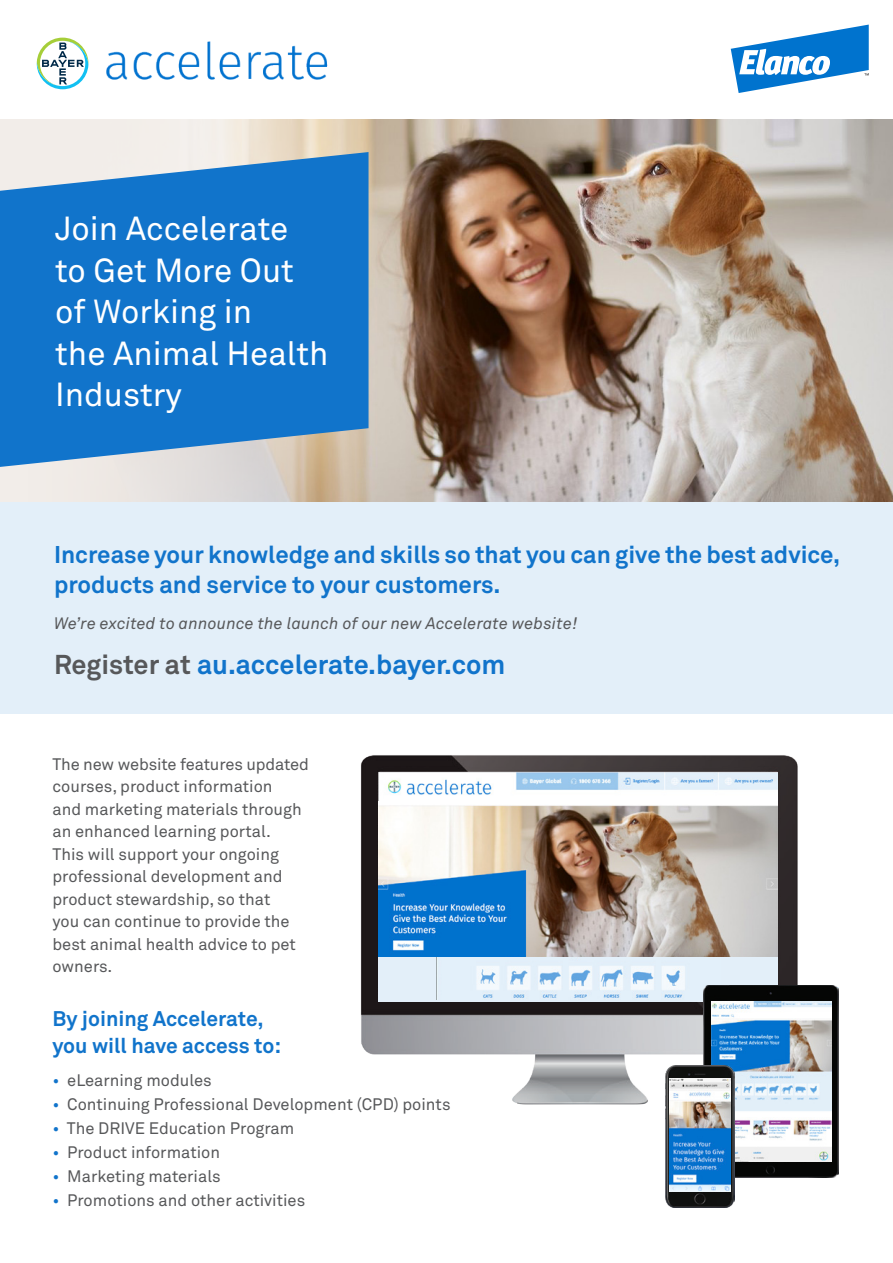
<style>
.page{position:relative;width:893px;height:1263px;background:#fff}
.page>*{position:absolute;margin:0;border:0;box-sizing:border-box;transform-origin:0 0}
.t1{font:33px/41.7px "Akkurat";color:#fff}
.t2{font:700 27px "Akkurat";color:#1174cb}
.t3{font:700 24px/30px "Akkurat";color:#1174cb}
.t4{font:700 21px/27px "Akkurat";color:#1174cb}
.t5{font:16.5px/22.5px "Akkurat";color:#57585a}
.t6{font:italic 16.5px "Akkurat";letter-spacing:.01em;color:#57585a}
.s1{color:#57585a}
.s2{color:#1174cb}
</style>
<div class="page">
<div style="left:0;top:168px;width:893px;height:545px;background:#e3eff9"></div>
<img style="left:6px;top:119px;width:887px;height:382px">
<img style="left:107px;top:41px;width:220px;height:38px">
<svg style="left:0;top:152px;width:369px;height:315px;fill:#1174cb"></svg>
<img style="left:361px;top:755px;width:474px;height:350px">
<img style="left:379px;top:801px;width:398px;height:156px">
<div style="left:379px;top:957px;width:399px;height:44px;background:#e3eff9"></div>
<img style="left:436px;top:957px;width:284px;height:42px">
<img style="left:379px;top:772px;width:398px;height:29px">
<svg style="left:37px;top:38px;width:51px;height:51px"></svg>
<img style="left:703px;top:986px;width:136px;height:191px">
<img style="left:712px;top:1002px;width:120px;height:159px">
<img style="left:665px;top:1065px;width:70px;height:142px">
<img style="left:669px;top:1079px;width:62px;height:112px">
<svg style="left:731px;top:25px;width:138px;height:68px"></svg>
<p class="t1" style="left:55px;top:208px;width:275px">Join Accelerate<br>to Get More Out of Working in<br>the Animal Health<br>Industry</p>
<p class="t3" style="left:54px;top:540px;width:788px">Increase your knowledge and skills so that you can give the best advice, products and service to your customers.</p>
<p class="t6" style="left:54px;top:614px;width:525px">We’re excited to announce the launch of our new Accelerate website!</p>
<p class="t2" style="left:54px;top:648px;width:453px"><span class="s1">Register at</span> au.accelerate.bayer.com</p>
<p class="t5" style="left:52px;top:753px;width:258px">The new website features updated courses, product information<br>and marketing materials through an enhanced learning portal.<br>This will support your ongoing professional development and product stewardship, so that<br>you can continue to provide the best animal health advice to pet owners.</p>
<p class="t4" style="left:52px;top:1006px;width:230px">By joining Accelerate, you will have access to:</p>
<p class="t5" style="left:52px;top:1069px;width:161px"><span class="s2">•</span> eLearning modules</p>
<p class="t5" style="left:52px;top:1093px;width:400px"><span class="s2">•</span> Continuing Professional Development (CPD) points</p>
<p class="t5" style="left:52px;top:1117px;width:243px"><span class="s2">•</span> The DRIVE Education Program</p>
<p class="t5" style="left:52px;top:1141px;width:169px"><span class="s2">•</span> Product information</p>
<p class="t5" style="left:52px;top:1165px;width:170px"><span class="s2">•</span> Marketing materials</p>
<p class="t5" style="left:52px;top:1189px;width:254px"><span class="s2">•</span> Promotions and other activities</p>
</div>
